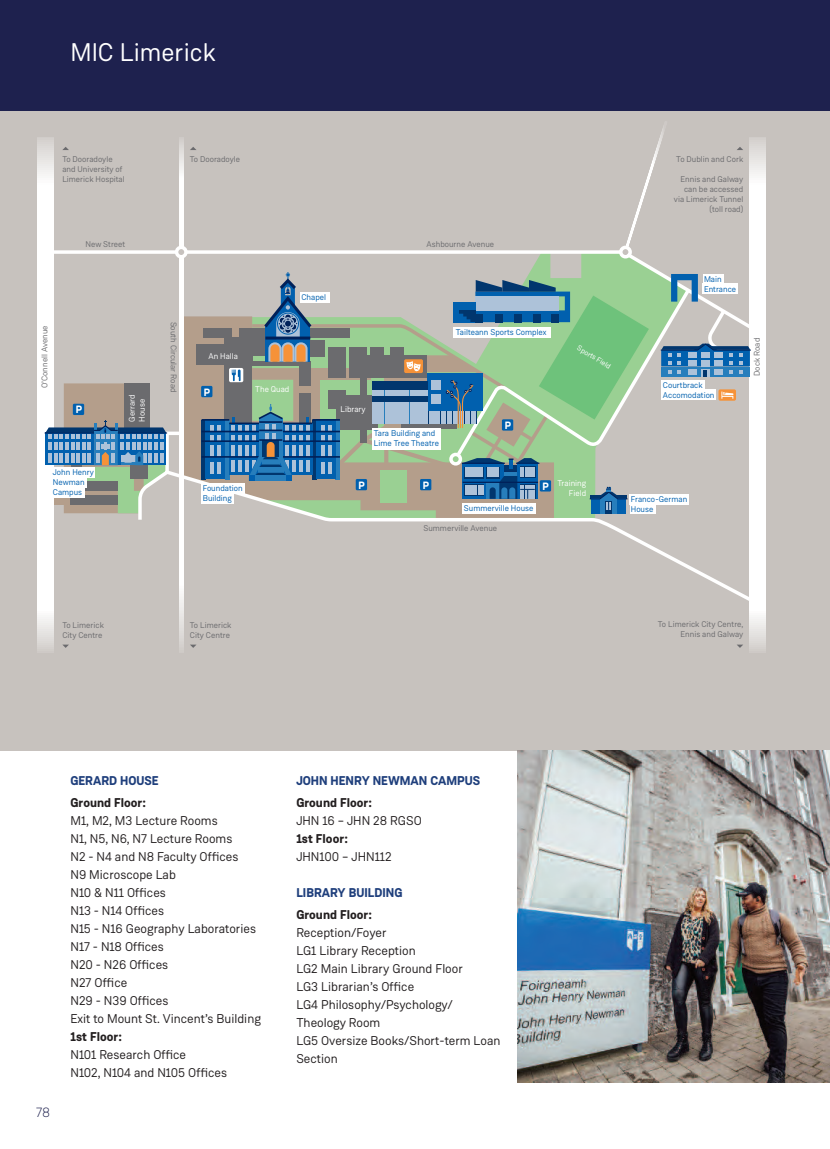
<style>
.page{position:relative;width:830px;height:1149px;background:#fff}
.page>*{position:absolute;margin:0;border:0;box-sizing:border-box;transform-origin:0 0}
.t1{font:25.5px "Weissenhof Grotesk";color:#fff}
.t2{font:300 13.5px "Weissenhof Grotesk";color:#1e214e}
.t3{font:12.75px/18px "Weissenhof Grotesk";color:#231f20}
.t4{font:700 12.75px "Weissenhof Grotesk";color:#231f20}
.t5{font:700 12.75px "Weissenhof Grotesk";color:#1f3f7c}
.t6{font:700 10.65px "Weissenhof Grotesk";color:#fff}
.t7{font:8.25px/10.1px "Weissenhof Grotesk";color:#6b6b6e}
.t8{font:8.25px/10.1px "Weissenhof Grotesk";color:#0160ae}
.t9{font:8.25px/10.1px "Weissenhof Grotesk";color:#fff}
.t10{font:7.35px "Weissenhof Grotesk";color:#fff}
.s1{font-weight:700;font-size:10.65px}
</style>
<div class="page">
<div style="left:0;top:99px;width:829px;height:651px;background:#c7c2be"></div>
<div style="left:183px;top:316px;width:18px;height:151px;background:#b49e8b"></div>
<div style="left:196px;top:344px;width:56px;height:20px;background:#6b6b6e"></div>
<svg style="left:38px;top:137px;width:16px;height:514px;background:#faf9f9"></svg>
<svg style="left:179px;top:258px;width:4px;height:392px"></svg>
<svg style="left:188px;top:250px;width:13px;height:4px"></svg>
<svg style="left:45px;top:250px;width:130px;height:4px"></svg>
<svg style="left:170px;top:467px;width:579px;height:139px"></svg>
<svg style="left:749px;top:137px;width:16px;height:514px;background:#f8f8f7"></svg>
<svg style="left:626px;top:126px;width:38px;height:120px"></svg>
<svg style="left:170px;top:431px;width:11px;height:4px"></svg>
<div style="left:175px;top:245px;width:13px;height:13px;border:3px solid #fff;border-radius:50%"></div>
<div style="left:618px;top:245px;width:13px;height:13px;border:3px solid #fff;border-radius:50%"></div>
<svg style="left:179px;top:139px;width:4px;height:108px"></svg>
<svg style="left:45px;top:383px;width:125px;height:140px"></svg>
<div style="left:51px;top:467px;width:44px;height:11px;background:#fff"></div>
<div style="left:51px;top:477px;width:35px;height:11px;background:#fff"></div>
<div style="left:51px;top:486px;width:34px;height:11px;background:#fff"></div>
<div style="left:73px;top:403px;width:11px;height:12px;background:#0160ae"></div>
<svg style="left:201px;top:249px;width:560px;height:265px"></svg>
<svg style="left:62px;top:644px;width:7px;height:3px"></svg>
<svg style="left:190px;top:644px;width:6px;height:3px"></svg>
<svg style="left:190px;top:147px;width:6px;height:3px"></svg>
<svg style="left:62px;top:147px;width:7px;height:3px"></svg>
<svg style="left:737px;top:644px;width:5px;height:3px"></svg>
<img style="left:517px;top:750px;width:312px;height:331px">
<div style="left:0;top:0;width:829px;height:111px;background:#1e214e"></div>
<h1 class="t1" style="left:70px;top:43px;width:147px">MIC Limerick</h1>
<p class="t7" style="left:62px;top:155px;width:64px">To Dooradoyle and University of<br>Limerick Hospital</p>
<p class="t7" style="left:190px;top:155px;width:52px">To Dooradoyle</p>
<p class="t7" style="left:85px;top:239px;width:41px">New Street</p>
<p class="t7" style="left:426px;top:239px;width:69px">Ashbourne Avenue</p>
<p class="t7" style="left:676px;top:155px;width:68px">To Dublin and Cork</p>
<p class="t7" style="left:673px;top:175px;width:71px;text-align:right">Ennis and Galway can be accessed via Limerick Tunnel (toll road)</p>
<p class="t7" style="left:40px;top:388px;width:64px;rotate:-90deg">O’Connell Avenue</p>
<p class="t6" style="left:76px;top:406px;width:8px">P</p>
<p class="t8" style="left:53px;top:468px;width:42px">John Henry<br>Newman<br>Campus</p>
<p class="t9" style="left:128px;top:421px;width:29px;rotate:-90deg">Gerrard<br>House</p>
<p class="t7" style="left:178px;top:321px;width:72px;rotate:90deg">South Circular Road</p>
<p class="t9" style="left:208px;top:351px;width:31px">An Halla</p>
<p class="t6" style="left:204px;top:388px;width:8px">P</p>
<p class="t8" style="left:301px;top:293px;width:26px">Chapel</p>
<p class="t8" style="left:455px;top:327px;width:92px">Tailteann Sports Complex</p>
<p class="t10" style="left:579px;top:345px;width:39px;rotate:31deg">Sports Field</p>
<p class="t8" style="left:703px;top:275px;width:34px">Main<br>Entrance</p>
<p class="t9" style="left:255px;top:385px;width:36px">The Quad</p>
<p class="t8" style="left:662px;top:380px;width:53px">Courtbrack<br>Accomodation</p>
<p class="t9" style="left:340px;top:404px;width:27px">Library</p>
<p class="t8" style="left:373px;top:429px;width:67px">Tara Building and<br>Lime Tree Theatre</p>
<p class="t6" style="left:504px;top:421px;width:8px">P</p>
<p class="t8" style="left:203px;top:483px;width:41px">Foundation<br>Building</p>
<p class="t6" style="left:358px;top:481px;width:8px">P</p>
<p class="t6" style="left:422px;top:481px;width:8px">P</p>
<p class="t8" style="left:463px;top:504px;width:71px">Summerville House</p>
<p class="t7" style="left:423px;top:523px;width:75px">Summerville Avenue</p>
<p class="t9" style="left:542px;top:479px;width:45px;text-align:right"><span class="s1">P</span> Training<br>Field</p>
<p class="t8" style="left:630px;top:495px;width:58px">Franco-German<br>House</p>
<p class="t7" style="left:752px;top:376px;width:39px;rotate:-90deg">Dock Road</p>
<p class="t7" style="left:62px;top:620px;width:43px">To Limerick<br>City Centre</p>
<p class="t7" style="left:190px;top:620px;width:43px">To Limerick<br>City Centre</p>
<p class="t7" style="left:657px;top:619px;width:87px;text-align:right">To Limerick City Centre,<br>Ennis and Galway</p>
<p class="t2" style="left:36px;top:1106px;width:16px">78</p>
<p class="t5" style="left:70px;top:775px;width:90px">GERARD HOUSE</p>
<p class="t4" style="left:70px;top:797px;width:77px">Ground Floor:</p>
<p class="t3" style="left:70px;top:812px;width:192px">M1, M2, M3 Lecture Rooms<br>N1, N5, N6, N7 Lecture Rooms<br>N2 - N4 and N8 Faculty Offices<br>N9 Microscope Lab<br>N10 &amp; N11 Offices<br>N13 - N14 Offices<br>N15 - N16 Geography Laboratories<br>N17 - N18 Offices<br>N20 - N26 Offices<br>N27 Office<br>N29 - N39 Offices<br>Exit to Mount St. Vincent’s Building</p>
<p class="t4" style="left:70px;top:1031px;width:53px">1st Floor:</p>
<p class="t3" style="left:70px;top:1046px;width:158px">N101 Research Office<br>N102, N104 and N105 Offices</p>
<p class="t5" style="left:296px;top:775px;width:185px">JOHN HENRY NEWMAN CAMPUS</p>
<p class="t4" style="left:296px;top:797px;width:77px">Ground Floor:</p>
<p class="t3" style="left:296px;top:812px;width:127px">JHN 16 – JHN 28 RGSO</p>
<p class="t4" style="left:296px;top:833px;width:53px">1st Floor:</p>
<p class="t3" style="left:296px;top:848px;width:97px">JHN100 – JHN112</p>
<p class="t5" style="left:296px;top:887px;width:107px">LIBRARY BUILDING</p>
<p class="t4" style="left:296px;top:910px;width:77px">Ground Floor:</p>
<p class="t3" style="left:296px;top:925px;width:205px">Reception/Foyer<br>LG1 Library Reception<br>LG2 Main Library Ground Floor<br>LG3 Librarian’s Office<br>LG4 Philosophy/Psychology/<br>Theology Room<br>LG5 Oversize Books/Short-term Loan<br>Section</p>
</div>
